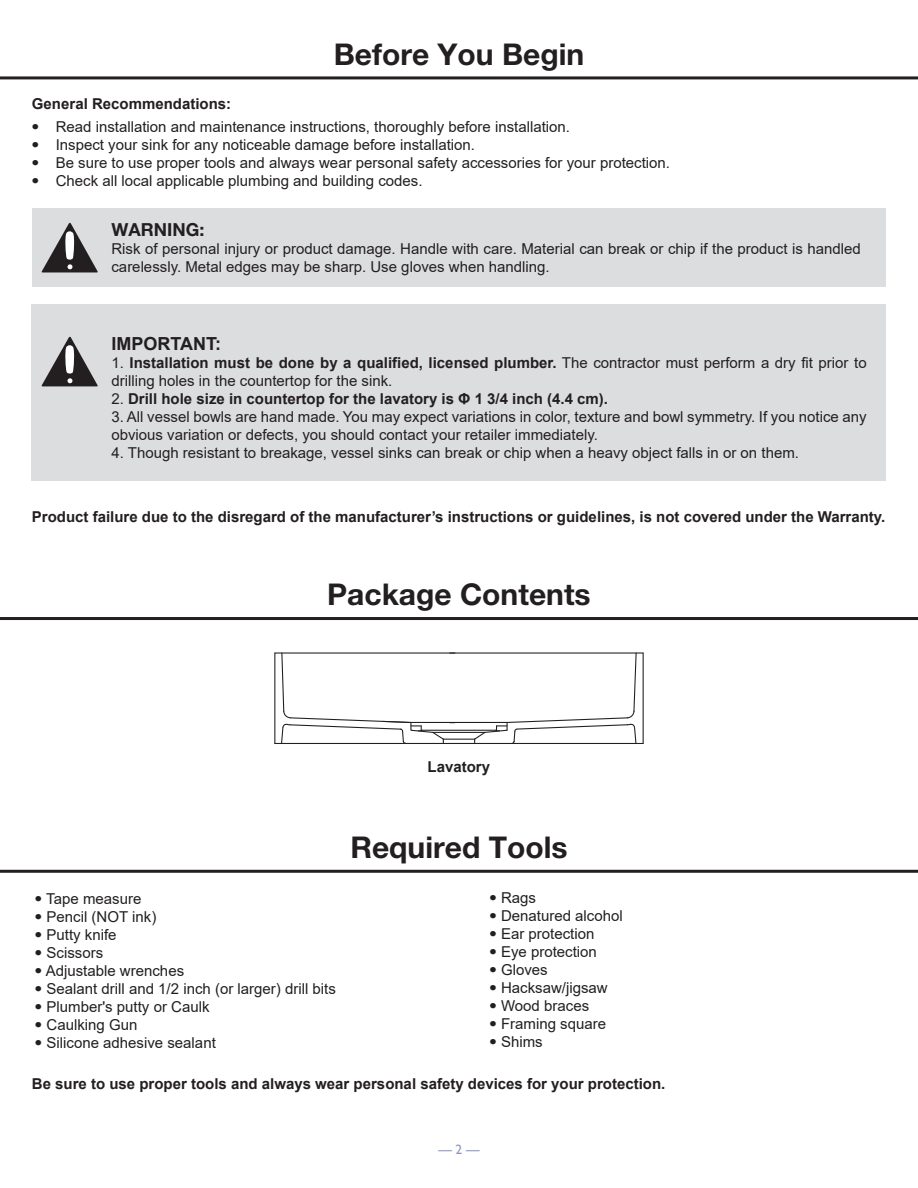
<style>
.page{position:relative;width:918px;height:1188px;background:#fff}
.page>*{position:absolute;margin:0;border:0;box-sizing:border-box;transform-origin:0 0}
.t1{font:700 30px "Helvetica Neue LT Std";color:#231f20}
.t2{font:700 18px "Arial";color:#231f20}
.t3{font:700 18px "Helvetica Neue LT Std";color:#231f20}
.t4{font:15px/18px "Arial";color:#231f20}
.t5{font:700 15px "Arial";color:#231f20}
.t6{font:15px/18px "Helvetica Neue LT Std";color:#231f20;text-align:justify;scale:1.05 1}
.t7{font:13.5px "Gill Sans";color:#8e95c3}
.s1{font-weight:700}
.s2{font-weight:400}
.s3{font-family:"Helvetica Neue LT Std"}
</style>
<div class="page">
<hr style="left:0;top:76px;width:918px;height:3px;background:#231f20">
<hr style="left:0;top:870px;width:918px;height:3px;background:#231f20">
<div style="left:32px;top:208px;width:853px;height:79px;background:#dcdddf"></div>
<svg style="left:42px;top:223px;width:56px;height:49px"></svg>
<hr style="left:0;top:617px;width:918px;height:3px;background:#231f20">
<hr style="left:643px;top:653px;width:1px;height:90px;background:#231f20">
<hr style="left:275px;top:652px;width:368px;height:2px;background:#231f20">
<hr style="left:275px;top:743px;width:368px;height:1px;background:#231f20">
<hr style="left:274px;top:653px;width:1px;height:90px;background:#231f20">
<svg style="left:280px;top:652px;width:357px;height:91px"></svg>
<div style="left:32px;top:304px;width:854px;height:176px;background:#dcdddf"></div>
<svg style="left:42px;top:337px;width:56px;height:49px"></svg>
<p class="t5" style="left:32px;top:93px;width:201px">General Recommendations:</p>
<h1 class="t1" style="left:334px;top:35px;width:252px">Before You Begin</h1>
<p class="t6" style="left:32px;top:117px;width:9px">• • • •</p>
<p class="t4" style="left:56px;top:117px;width:616px">Read installation and maintenance instructions, thoroughly before installation.<br>Inspect your sink for any noticeable damage before installation.<br>Be sure to use proper tools and always wear personal safety accessories for your protection.<br>Check all local applicable plumbing and building codes.</p>
<p class="t3" style="left:111px;top:219px;width:94px">WARNING:</p>
<p class="t4" style="left:111px;top:240px;width:751px">Risk of personal injury or product damage. Handle with care. Material can break or chip if the product is handled carelessly. Metal edges may be sharp. Use gloves when handling.</p>
<p class="t2" style="left:111px;top:331px;width:111px">IMPORTANT:</p>
<p class="t4" style="left:111px;top:354px;width:757px">1. <span class="s1">Installation must be done by a qualified, licensed plumber.</span> The contractor must perform a dry fit prior to drilling holes in the countertop for the sink.</p>
<p class="t5" style="left:111px;top:388px;width:498px"><span class="s2">2.</span> Drill hole size in countertop for the lavatory is Φ 1 3/4 inch (4.4 cm).</p>
<p class="t4" style="left:111px;top:408px;width:757px">3. All vessel bowls are hand made. You may expect variations in color, texture and bowl symmetry. If you notice any obvious variation or defects, you should contact your retailer immediately.</p>
<p class="t4" style="left:111px;top:444px;width:689px">4. Though resistant to breakage, vessel sinks can break or chip when a heavy object falls in or on them.</p>
<p class="t5" style="left:32px;top:506px;width:855px">Product failure due to the disregard of the manufacturer’s instructions or guidelines, is not covered under the Warranty.</p>
<h1 class="t1" style="left:327px;top:576px;width:265px">Package Contents</h1>
<p class="t5" style="left:428px;top:756px;width:64px">Lavatory</p>
<p class="t4" style="left:35px;top:890px;width:108px"><span class="s3">•</span> Tape measure</p>
<p class="t4" style="left:35px;top:908px;width:123px"><span class="s3">•</span> Pencil (NOT ink)</p>
<p class="t4" style="left:35px;top:926px;width:84px"><span class="s3">•</span> Putty knife</p>
<p class="t4" style="left:35px;top:944px;width:70px"><span class="s3">•</span> Scissors</p>
<p class="t4" style="left:35px;top:962px;width:151px"><span class="s3">•</span> Adjustable wrenches</p>
<p class="t4" style="left:35px;top:980px;width:303px"><span class="s3">•</span> Sealant drill and 1/2 inch (or larger) drill bits</p>
<p class="t4" style="left:35px;top:998px;width:176px"><span class="s3">•</span> Plumber's putty or Caulk</p>
<p class="t4" style="left:35px;top:1016px;width:104px"><span class="s3">•</span> Caulking Gun</p>
<p class="t4" style="left:35px;top:1034px;width:183px"><span class="s3">•</span> Silicone adhesive sealant</p>
<h1 class="t1" style="left:350px;top:829px;width:219px">Required Tools</h1>
<p class="t4" style="left:489px;top:889px;width:49px"><span class="s3">•</span> Rags</p>
<p class="t4" style="left:489px;top:907px;width:135px"><span class="s3">•</span> Denatured alcohol</p>
<p class="t4" style="left:489px;top:925px;width:107px"><span class="s3">•</span> Ear protection</p>
<p class="t4" style="left:489px;top:943px;width:109px"><span class="s3">•</span> Eye protection</p>
<p class="t4" style="left:489px;top:961px;width:60px"><span class="s3">•</span> Gloves</p>
<p class="t4" style="left:489px;top:979px;width:120px"><span class="s3">•</span> Hacksaw/jigsaw</p>
<p class="t4" style="left:489px;top:997px;width:102px"><span class="s3">•</span> Wood braces</p>
<p class="t4" style="left:489px;top:1015px;width:119px"><span class="s3">•</span> Framing square</p>
<p class="t4" style="left:489px;top:1033px;width:55px"><span class="s3">•</span> Shims</p>
<p class="t5" style="left:32px;top:1074px;width:635px">Be sure to use proper tools and always wear personal safety devices for your protection.</p>
<p class="t7" style="left:438px;top:1142px;width:43px">— 2 —</p>
</div>
